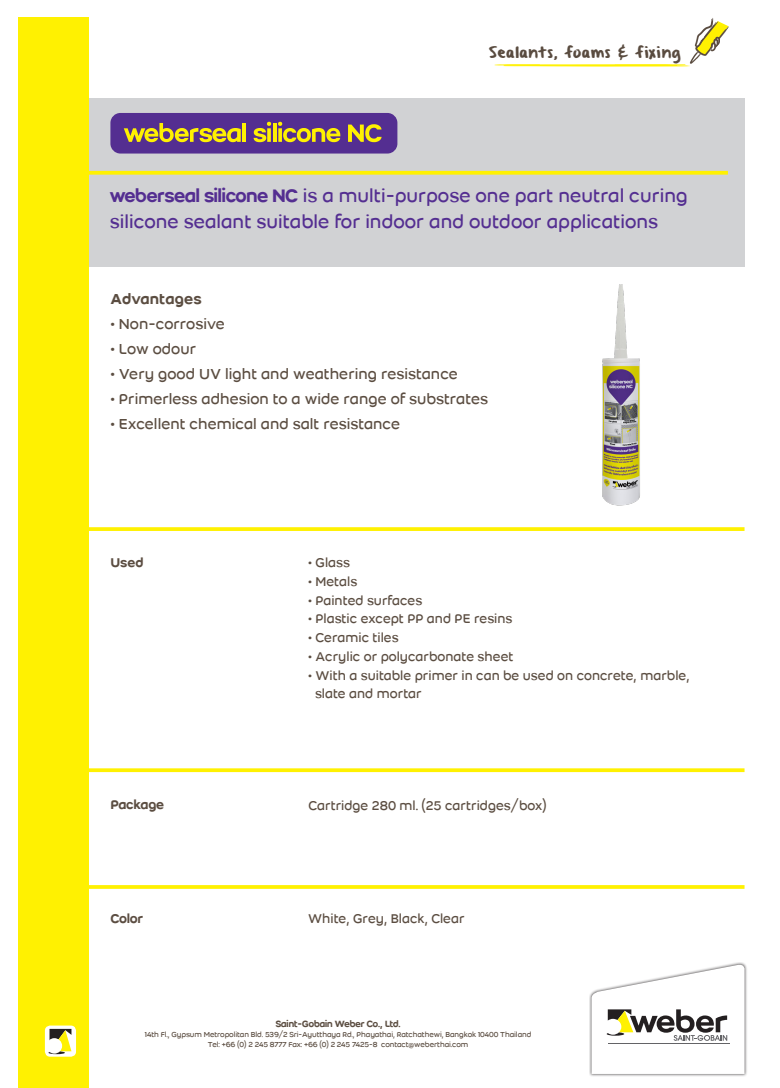
<style>
.page{position:relative;width:780px;height:1088px;background:#fff}
.page>*{position:absolute;margin:0;border:0;box-sizing:border-box;transform-origin:0 0}
.t1{font:25.5px "Weber Brush Thai";letter-spacing:.02em;color:#594b3f}
.t2{font:25px/26.2px "Weber Thai";color:#542e91}
.t3{font:20px "Weber Thai";color:#5b4d41}
.t4{font:500 20px "Weber Thai";color:#5b4d41}
.t5{font:17.5px "Weber Thai";color:#5b4d41}
.t6{font:500 17.5px "Weber Thai";letter-spacing:-.02em;color:#5b4d41}
.t7{font:12.5px "Weber Name Thai";color:#5b4d41}
.t8{font:10px/10px "Weber Thai";letter-spacing:-.01em;color:#5b4d41;text-align:center}
.s1{font-family:"Weber Name Thai"}
</style>
<div class="page">
<div style="left:18px;top:18px;width:71px;height:1070px;background:#fff101"></div>
<svg style="left:45px;top:1025px;width:31px;height:31px"></svg>
<svg style="left:49px;top:1029px;width:22px;height:22px"></svg>
<hr style="left:48px;top:1051px;width:17px;height:3px;background:#231f20;border-radius:50%">
<div style="left:47px;top:1038px;width:15px;height:15px;background:#fff;border-radius:50%"></div>
<div style="left:588px;top:962px;width:159px;height:115px;background:#231f20;opacity:.75"></div>
<svg style="left:591px;top:963px;width:153px;height:111px"></svg>
<svg style="left:494px;top:18px;width:235px;height:49px"></svg>
<div style="left:89px;top:98px;width:655px;height:168px;background:#d1d2d4"></div>
<svg style="left:89px;top:171px;width:638px;height:4px;fill:#fff101"></svg>
<svg style="left:89px;top:527px;width:655px;height:4px;fill:#fff105"></svg>
<svg style="left:89px;top:768px;width:655px;height:4px;fill:#fff101"></svg>
<svg style="left:89px;top:885px;width:655px;height:4px"></svg>
<img style="left:602px;top:284px;width:38px;height:222px">
<div style="left:110px;top:113px;width:287px;height:41px;background:#542e91;border-radius:10px"></div>
<svg style="left:124px;top:123px;width:117px;height:19px"></svg>
<hr style="left:243px;top:123px;width:3px;height:19px;background:#fff101">
<svg style="left:253px;top:122px;width:18px;height:20px"></svg>
<hr style="left:273px;top:123px;width:3px;height:19px;background:#fff101">
<svg style="left:278px;top:122px;width:62px;height:20px"></svg>
<svg style="left:348px;top:124px;width:33px;height:18px"></svg>
<h1 class="t1" style="left:489px;top:38px;width:193px">Sealants, foams &amp; fixing</h1>
<p class="t2" style="left:110px;top:183px;width:579px"><span class="s1">weberseal silicone NC</span> is a multi-purpose one part neutral curing silicone sealant suitable for indoor and outdoor applications</p>
<p class="t4" style="left:110px;top:288px;width:93px">Advantages</p>
<p class="t3" style="left:110px;top:313px;width:116px">• Non-corrosive</p>
<p class="t3" style="left:110px;top:338px;width:87px">• Low odour</p>
<p class="t3" style="left:110px;top:363px;width:349px">• Very good UV light and weathering resistance</p>
<p class="t3" style="left:110px;top:388px;width:379px">• Primerless adhesion to a wide range of substrates</p>
<p class="t3" style="left:110px;top:413px;width:291px">• Excellent chemical and salt resistance</p>
<p class="t6" style="left:110px;top:553px;width:35px">Used</p>
<p class="t5" style="left:308px;top:553px;width:43px">• Glass</p>
<p class="t5" style="left:308px;top:572px;width:51px">• Metals</p>
<p class="t5" style="left:308px;top:591px;width:116px">• Painted surfaces</p>
<p class="t5" style="left:308px;top:610px;width:206px">• Plastic except PP and PE resins</p>
<p class="t5" style="left:308px;top:628px;width:92px">• Ceramic tiles</p>
<p class="t5" style="left:308px;top:647px;width:207px">• Acrylic or polycarbonate sheet</p>
<p class="t5" style="left:308px;top:666px;width:383px">• With a suitable primer in can be used on concrete, marble,</p>
<p class="t5" style="left:315px;top:685px;width:108px">slate and mortar</p>
<p class="t6" style="left:110px;top:795px;width:55px">Package</p>
<p class="t5" style="left:308px;top:796px;width:239px">Cartridge 280 ml. (25 cartridges/box)</p>
<p class="t6" style="left:110px;top:908px;width:34px">Color</p>
<p class="t5" style="left:308px;top:909px;width:158px">White, Grey, Black, Clear</p>
<p class="t7" style="left:276px;top:1017px;width:126px">Saint-Gobain Weber Co., Ltd.</p>
<p class="t8" style="left:145px;top:1029px;width:388px">14th Fl., Gypsum Metropolitan Bld. 539/2 Sri-Ayutthaya Rd., Phayathai, Ratchathewi, Bangkok 10400 Thailand<br>Tel: +66 (0) 2 245 8777 Fax: +66 (0) 2 245 7425-8 contact@weberthai.com</p>
</div>
